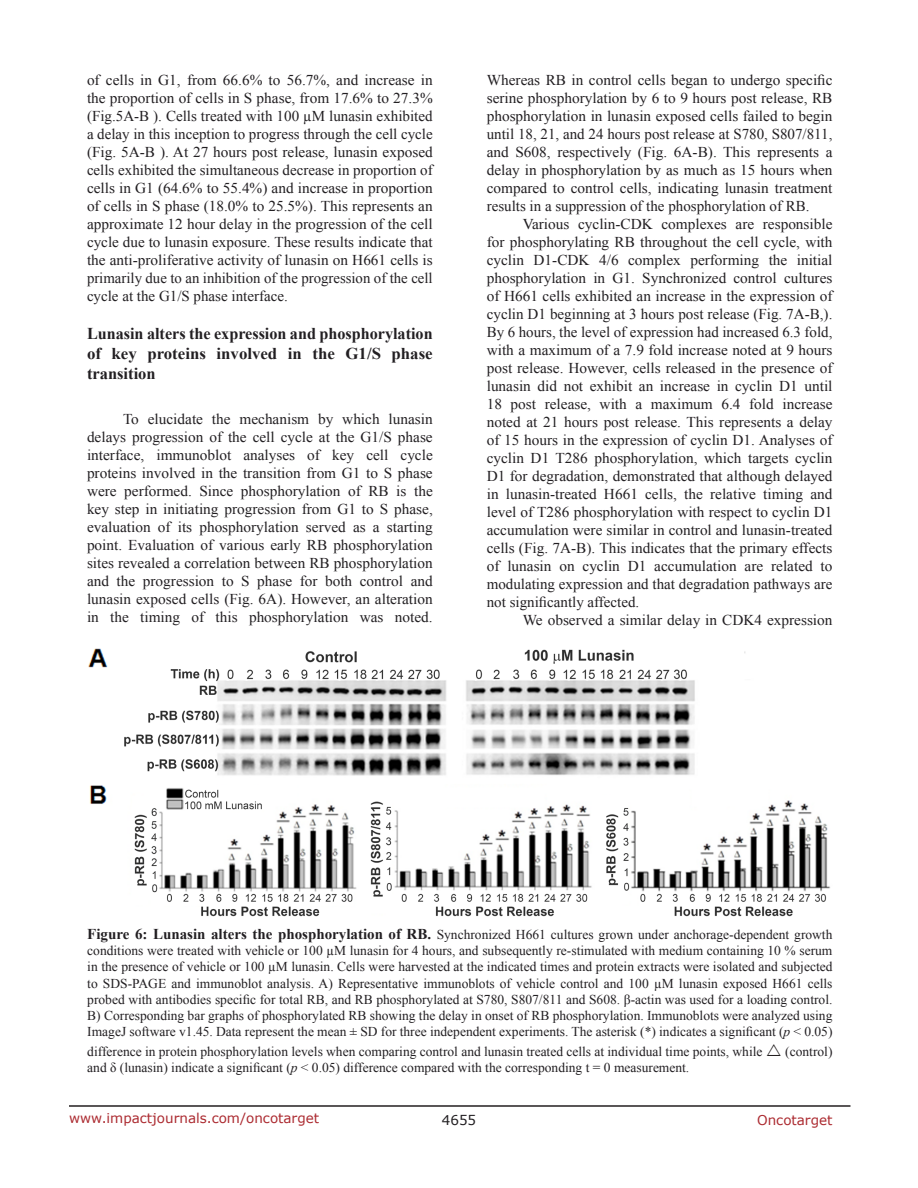
<style>
.page{position:relative;width:918px;height:1188px;background:#fff}
.page>*{position:absolute;margin:0;border:0;box-sizing:border-box;transform-origin:0 0}
.SubHeading{font:700 16.5px/19.8px "Times New Roman";color:#221f22;text-align:justify}
.BodyText{font:15px/18px "Times New Roman";color:#221f22;text-align:justify}
.FigureText{font:13.5px/16.2px "Times New Roman";color:#221f22;text-align:justify}
.t1{font:13.5px "Verdana";color:#ac2b31}
.t2{font:13.5px "Verdana";color:#221f22}
.s1{font-weight:700;font-size:15px}
.s2{font-style:italic}
</style>
<div class="page">
<hr style="left:69px;top:1105px;width:781px;height:2px;background:#231f20">
<img style="left:88px;top:648px;width:742px;height:269px">
<p class="BodyText" style="left:87px;top:71px;width:347px">of cells in G1, from 66.6% to 56.7%, and increase in the proportion of cells in S phase, from 17.6% to 27.3% (Fig.5A-B ). Cells treated with 100 µM lunasin exhibited a delay in this inception to progress through the cell cycle (Fig. 5A-B ). At 27 hours post release, lunasin exposed cells exhibited the simultaneous decrease in proportion of cells in G1 (64.6% to 55.4%) and increase in proportion of cells in S phase (18.0% to 25.5%). This represents an approximate 12 hour delay in the progression of the cell cycle due to lunasin exposure. These results indicate that the anti-proliferative activity of lunasin on H661 cells is primarily due to an inhibition of the progression of the cell cycle at the G1/S phase interface.</p>
<p class="SubHeading" style="left:87px;top:323px;width:347px">Lunasin alters the expression and phosphorylation of key proteins involved in the G1/S phase transition</p>
<p class="BodyText" style="left:87px;top:410px;width:347px;text-indent:36px">To elucidate the mechanism by which lunasin delays progression of the cell cycle at the G1/S phase interface, immunoblot analyses of key cell cycle proteins involved in the transition from G1 to S phase were performed. Since phosphorylation of RB is the key step in initiating progression from G1 to S phase, evaluation of its phosphorylation served as a starting point. Evaluation of various early RB phosphorylation sites revealed a correlation between RB phosphorylation and the progression to S phase for both control and lunasin exposed cells (Fig. 6A). However, an alteration in the timing of this phosphorylation was noted.</p>
<p class="BodyText" style="left:487px;top:71px;width:347px">Whereas RB in control cells began to undergo specific serine phosphorylation by 6 to 9 hours post release, RB phosphorylation in lunasin exposed cells failed to begin until 18, 21, and 24 hours post release at S780, S807/811, and S608, respectively (Fig. 6A-B). This represents a delay in phosphorylation by as much as 15 hours when compared to control cells, indicating lunasin treatment results in a suppression of the phosphorylation of RB.</p>
<p class="BodyText" style="left:487px;top:215px;width:347px;text-indent:36px">Various cyclin-CDK complexes are responsible for phosphorylating RB throughout the cell cycle, with cyclin D1-CDK 4/6 complex performing the initial phosphorylation in G1. Synchronized control cultures of H661 cells exhibited an increase in the expression of cyclin D1 beginning at 3 hours post release (Fig. 7A-B,).<br>By 6 hours, the level of expression had increased 6.3 fold, with a maximum of a 7.9 fold increase noted at 9 hours post release. However, cells released in the presence of lunasin did not exhibit an increase in cyclin D1 until 18 post release, with a maximum 6.4 fold increase noted at 21 hours post release. This represents a delay of 15 hours in the expression of cyclin D1. Analyses of cyclin D1 T286 phosphorylation, which targets cyclin D1 for degradation, demonstrated that although delayed in lunasin-treated H661 cells, the relative timing and level of T286 phosphorylation with respect to cyclin D1 accumulation were similar in control and lunasin-treated cells (Fig. 7A-B). This indicates that the primary effects of lunasin on cyclin D1 accumulation are related to modulating expression and that degradation pathways are not significantly affected.</p>
<p class="BodyText" style="left:523px;top:611px;width:311px">We observed a similar delay in CDK4 expression</p>
<p class="FigureText" style="left:87px;top:926px;width:747px"><span class="s1">Figure 6: Lunasin alters the phosphorylation of RB.</span> Synchronized H661 cultures grown under anchorage-dependent growth conditions were treated with vehicle or 100 µM lunasin for 4 hours, and subsequently re-stimulated with medium containing 10 % serum in the presence of vehicle or 100 µM lunasin. Cells were harvested at the indicated times and protein extracts were isolated and subjected to SDS-PAGE and immunoblot analysis. A) Representative immunoblots of vehicle control and 100 µM lunasin exposed H661 cells probed with antibodies specific for total RB, and RB phosphorylated at S780, S807/811 and S608. β-actin was used for a loading control.<br>B) Corresponding bar graphs of phosphorylated RB showing the delay in onset of RB phosphorylation. Immunoblots were analyzed using ImageJ software v1.45. Data represent the mean ± SD for three independent experiments. The asterisk (*) indicates a significant (<span class="s2">p</span> &lt; 0.05)</p>
<p class="FigureText" style="left:87px;top:1043px;width:677px">difference in protein phosphorylation levels when comparing control and lunasin treated cells at individual time points, while</p>
<p class="FigureText" style="left:785px;top:1043px;width:49px">(control)</p>
<p class="FigureText" style="left:87px;top:1059px;width:604px">and δ (lunasin) indicate a significant (<span class="s2">p</span> &lt; 0.05) difference compared with the corresponding t = 0 measurement.</p>
<p class="t1" style="left:69px;top:1109px;width:252px">www.impactjournals.com/oncotarget</p>
<p class="t2" style="left:442px;top:1111px;width:36px">4655</p>
<p class="t1" style="left:757px;top:1111px;width:77px">Oncotarget</p>
</div>
